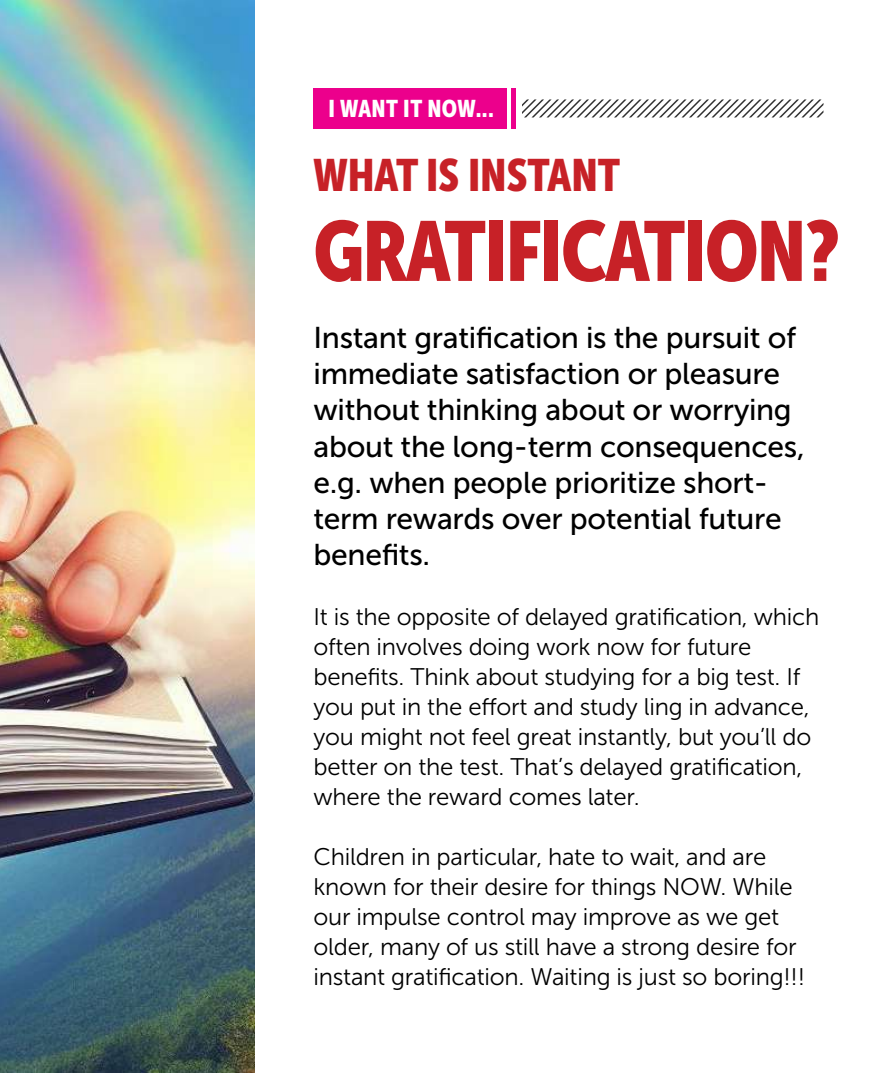
<style>
.page{position:relative;width:885px;height:1073px;background:#fff}
.page>*{position:absolute;margin:0;border:0;box-sizing:border-box;transform-origin:0 0}
.t1{font:84px "Museo Sans Condensed 900";letter-spacing:-.02em;color:#c72127}
.t2{font:45px "Museo Sans Condensed 900";color:#c72127}
.t3{font:30px/36px "Museo Sans 500";letter-spacing:-.01em;color:#000}
.t4{font:24px/30px "Museo Sans 300";letter-spacing:-.01em;color:#000}
.t5{font:24px "Museo Sans Condensed 900";letter-spacing:.02em;color:#fff}
</style>
<div class="page">
<div style="left:314px;top:88px;width:193px;height:41px;background:#ec008c"></div>
<hr style="left:512px;top:88px;width:4px;height:41px;background:#ec008c">
<svg style="left:522px;top:99px;width:302px;height:18px"></svg>
<img style="left:0;top:0;width:255px;height:1072px">
<p class="t5" style="left:328px;top:95px;width:167px">I WANT IT NOW...</p>
<h2 class="t2" style="left:314px;top:149px;width:308px">WHAT IS INSTANT</h2>
<h1 class="t1" style="left:314px;top:204px;width:528px">GRATIFICATION?</h1>
<p class="t3" style="left:314px;top:320px;width:493px">Instant gratification is the pursuit of immediate satisfaction or pleasure without thinking about or worrying about the long-term consequences, e.g. when people prioritize short&shy;term rewards over potential future benefits.</p>
<p class="t4" style="left:314px;top:601px;width:507px">It is the opposite of delayed gratification, which often involves doing work now for future benefits. Think about studying for a big test. If you put in the effort and study ling in advance, you might not feel great instantly, but you’ll do better on the test. That’s delayed gratification, where the reward comes later.</p>
<p class="t4" style="left:314px;top:841px;width:493px">Children in particular, hate to wait, and are known for their desire for things NOW. While our impulse control may improve as we get older, many of us still have a strong desire for instant gratification. Waiting is just so boring!!!</p>
</div>
